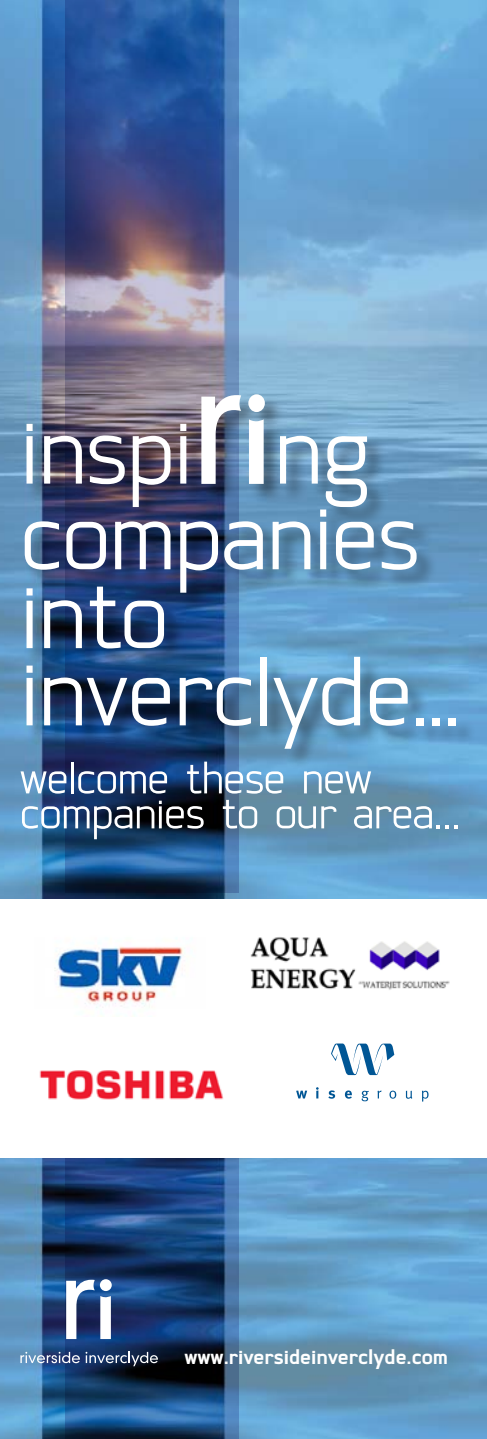
<style>
.page{position:relative;width:487px;height:1439px;background:#fff}
.page>*{position:absolute;margin:0;border:0;box-sizing:border-box;transform-origin:0 0}
.t1{font:117.08px/85.6px "Coupe";letter-spacing:-.02em;color:#fff}
.t2{font:54.25px "Coupe";letter-spacing:-.02em;color:#fff}
.t3{font:700 23.8px "Coupe";color:#fff}
</style>
<div class="page">
<img style="left:0;top:1158px;width:486px;height:281px">
<svg style="left:65px;top:1158px;width:173px;height:281px;background:#1a3f70"></svg>
<img style="left:0;top:0;width:486px;height:899px">
<img style="left:65px;top:0;width:173px;height:893px">
<svg style="left:20px;top:1351px;width:138px;height:15px;background:#4f6589"></svg>
<svg style="left:66px;top:1279px;width:45px;height:60px"></svg>
<div style="left:100px;top:1279px;width:12px;height:12px;background:#fff;border-radius:50%"></div>
<div style="left:24px;top:394px;width:452px;height:375px;background:#000;opacity:.42"></div>
<svg style="left:201px;top:395px;width:40px;height:89px"></svg>
<svg style="left:249px;top:419px;width:14px;height:65px"></svg>
<div style="left:248px;top:394px;width:16px;height:18px;background:#fff;border-radius:50%"></div>
<img style="left:250px;top:937px;width:200px;height:53px">
<img style="left:54px;top:946px;width:130px;height:62px">
<img style="left:39px;top:1070px;width:185px;height:30px">
<svg style="left:296px;top:1090px;width:11px;height:8px"></svg>
<svg style="left:316px;top:1087px;width:2px;height:11px"></svg>
<svg style="left:328px;top:1090px;width:7px;height:8px"></svg>
<svg style="left:344px;top:1090px;width:7px;height:8px"></svg>
<svg style="left:361px;top:1090px;width:7px;height:11px"></svg>
<svg style="left:377px;top:1090px;width:4px;height:8px"></svg>
<svg style="left:389px;top:1090px;width:7px;height:8px"></svg>
<svg style="left:405px;top:1090px;width:7px;height:8px"></svg>
<svg style="left:422px;top:1090px;width:6px;height:11px"></svg>
<svg style="left:331px;top:1043px;width:63px;height:32px"></svg>
<h1 class="t1" style="left:20px;top:408px;width:401px">inspi ng companies</h1>
<h1 class="t1" style="left:20px;top:572px;width:150px">into</h1>
<h1 class="t1" style="left:20px;top:650px;width:444px">inverclyde...</h1>
<p class="t2" style="left:20px;top:752px;width:353px">welcome these new</p>
<p class="t2" style="left:20px;top:787px;width:442px">companies to our area...</p>
<p class="t3" style="left:184px;top:1344px;width:265px">www.riversideinverclyde.com</p>
</div>
